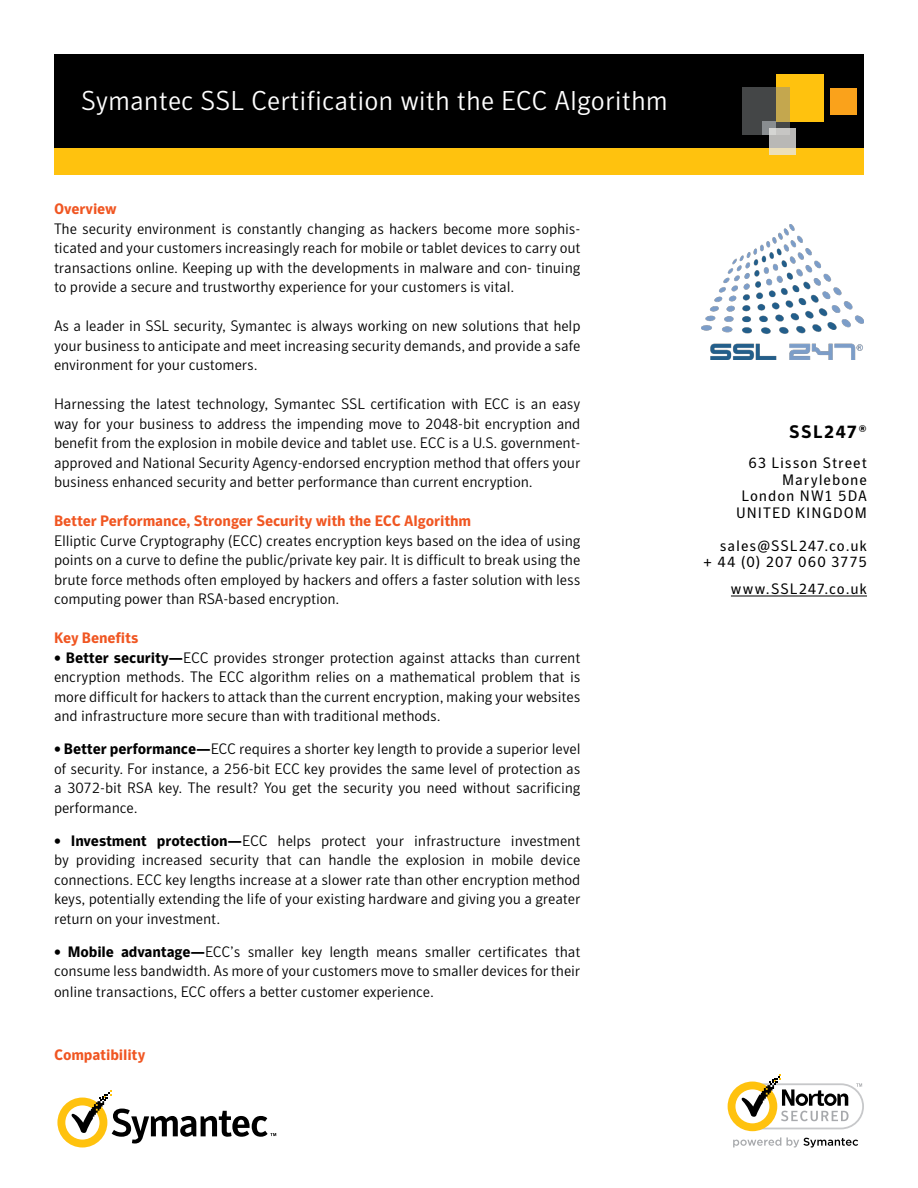
<style>
.page{position:relative;width:918px;height:1188px;background:#fff}
.page>*{position:absolute;margin:0;border:0;box-sizing:border-box;transform-origin:0 0}
.t1{font:300 27px "Symantec Sans";color:#fff}
.t2{font:700 18px "Symantec Sans";letter-spacing:.08em;color:#000}
.t3{font:300 15px/19.5px "Symantec Sans";letter-spacing:-.01em;color:#000;text-align:justify}
.t4{font:15px/16.5px "Symantec Sans";letter-spacing:.06em;color:#000;text-align:right}
.t5{font:700 15px "Symantec Sans";letter-spacing:-.01em;color:#f05622}
.s1{font-weight:700}
</style>
<div class="page">
<div style="left:54px;top:54px;width:810px;height:94px;background:#000"></div>
<div style="left:54px;top:148px;width:810px;height:28px;background:#ffc20e"></div>
<div style="left:776px;top:74px;width:48px;height:48px;background:#ffc20e"></div>
<div style="left:830px;top:88px;width:27px;height:27px;background:#faa21b"></div>
<svg style="left:742px;top:88px;width:48px;height:47px;background:#635e49"></svg>
<div style="left:763px;top:122px;width:13px;height:13px;background:#898d90"></div>
<svg style="left:770px;top:128px;width:26px;height:27px"></svg>
<svg style="left:57px;top:1090px;width:219px;height:58px"></svg>
<svg style="left:728px;top:1074px;width:136px;height:57px"></svg>
<svg style="left:733px;top:1137px;width:125px;height:10px"></svg>
<img style="left:702px;top:225px;width:162px;height:135px">
<hr style="left:731px;top:596px;width:136px;height:1px;background:#000">
<h1 class="t1" style="left:81px;top:85px;width:588px">Symantec SSL Certification with the ECC Algorithm</h1>
<p class="t5" style="left:54px;top:200px;width:64px">Overview</p>
<p class="t3" style="left:54px;top:219px;width:528px">The security environment is constantly changing as hackers become more sophis&shy;ticated and your customers increasingly reach for mobile or tablet devices to carry out transactions online. Keeping up with the developments in malware and con- tinuing to provide a secure and trustworthy experience for your customers is vital.</p>
<p class="t3" style="left:54px;top:316px;width:528px">As a leader in SSL security, Symantec is always working on new solutions that help your business to anticipate and meet increasing security demands, and provide a safe environment for your customers.</p>
<p class="t3" style="left:54px;top:394px;width:528px">Harnessing the latest technology, Symantec SSL certification with ECC is an easy way for your business to address the impending move to 2048-bit encryption and benefit from the explosion in mobile device and tablet use. ECC is a U.S. government&shy;approved and National Security Agency-endorsed encryption method that offers your business enhanced security and better performance than current encryption.</p>
<p class="t5" style="left:54px;top:512px;width:419px">Better Performance, Stronger Security with the ECC Algorithm</p>
<p class="t3" style="left:54px;top:531px;width:528px">Elliptic Curve Cryptography (ECC) creates encryption keys based on the idea of using points on a curve to define the public/private key pair. It is difficult to break using the brute force methods often employed by hackers and offers a faster solution with less computing power than RSA-based encryption.</p>
<p class="t5" style="left:54px;top:629px;width:86px">Key Benefits</p>
<p class="t3" style="left:54px;top:648px;width:528px"><span class="s1">• Better security—</span>ECC provides stronger protection against attacks than current encryption methods. The ECC algorithm relies on a mathematical problem that is more difficult for hackers to attack than the current encryption, making your websites and infrastructure more secure than with traditional methods.</p>
<p class="t3" style="left:54px;top:739px;width:528px"><span class="s1">• Better performance—</span>ECC requires a shorter key length to provide a superior level of security. For instance, a 256-bit ECC key provides the same level of protection as a 3072-bit RSA key. The result? You get the security you need without sacrificing performance.</p>
<p class="t3" style="left:54px;top:831px;width:528px"><span class="s1">• Investment protection—</span>ECC helps protect your infrastructure investment by providing increased security that can handle the explosion in mobile device connections. ECC key lengths increase at a slower rate than other encryption method keys, potentially extending the life of your existing hardware and giving you a greater return on your investment.</p>
<p class="t3" style="left:54px;top:942px;width:528px"><span class="s1">• Mobile advantage—</span>ECC’s smaller key length means smaller certificates that consume less bandwidth. As more of your customers move to smaller devices for their</p>
<p class="t3" style="left:54px;top:982px;width:382px">online transactions, ECC offers a better customer experience.</p>
<p class="t5" style="left:54px;top:1046px;width:93px">Compatibility</p>
<p class="t2" style="left:789px;top:421px;width:79px">SSL247®</p>
<p class="t4" style="left:736px;top:454px;width:132px">63 Lisson Street<br>Marylebone<br>London NW1 5DA<br>UNITED KINGDOM</p>
<p class="t4" style="left:703px;top:537px;width:165px">sales@SSL247.co.uk<br>+ 44 (0) 207 060 3775</p>
<p class="t4" style="left:731px;top:580px;width:138px">www.SSL247.co.uk</p>
</div>
